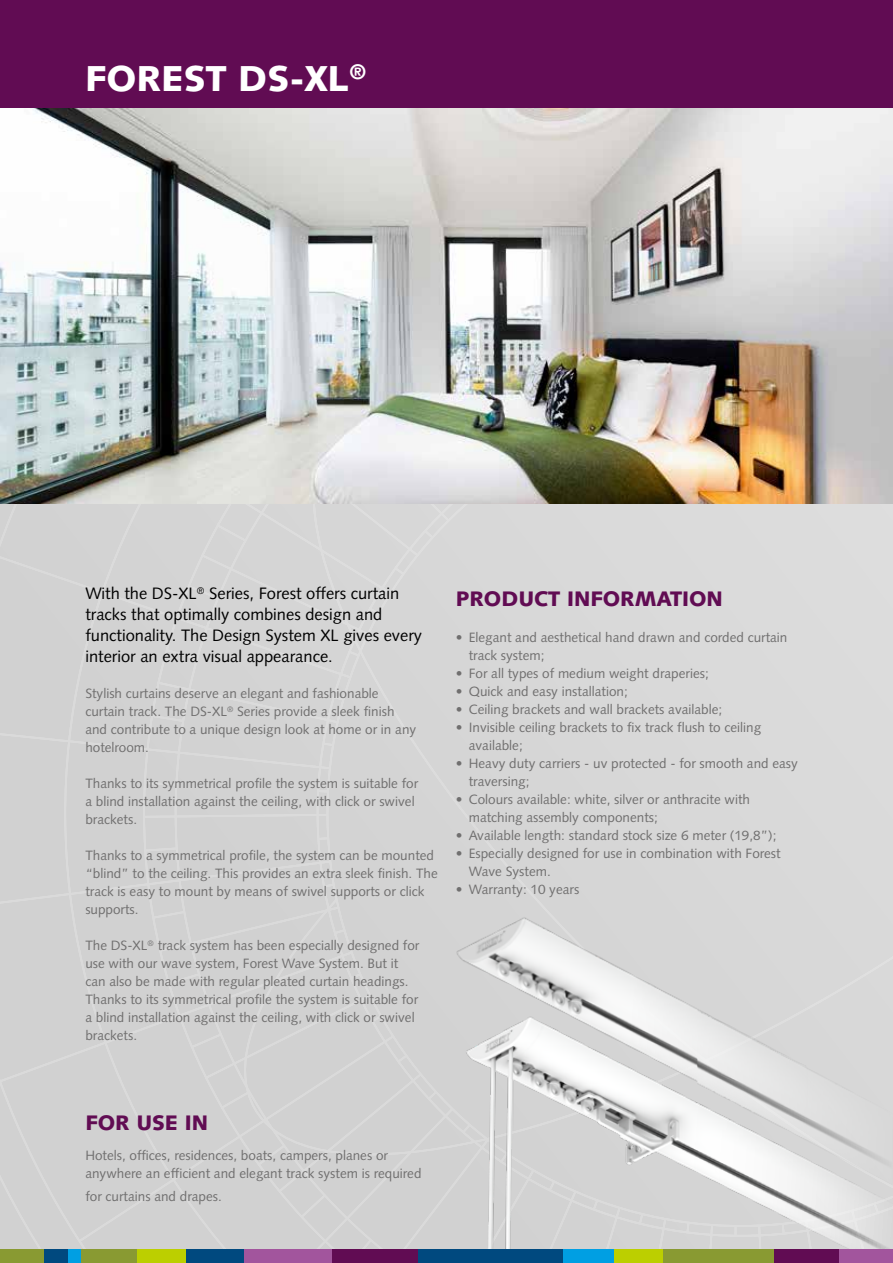
<style>
.page{position:relative;width:893px;height:1263px;background:#fff}
.page>*{position:absolute;margin:0;border:0;box-sizing:border-box;transform-origin:0 0}
.t1{font:900 36px "Syntax";color:#fff}
.t2{font:900 21px "Syntax";color:#610c53}
.t3{font:16.5px/21px "Syntax";color:#000}
.t4{font:13.5px/18px "Syntax";color:#706f6f}
</style>
<div class="page">
<div style="left:0;top:504px;width:893px;height:746px;background:#d5d5d5"></div>
<div style="left:0;top:0;width:893px;height:108px;background:#610c53"></div>
<img style="left:277px;top:929px;width:420px;height:321px">
<div style="left:243px;top:1250px;width:90px;height:13px;background:#a2559d"></div>
<div style="left:836px;top:1250px;width:57px;height:13px;background:#a2559d"></div>
<div style="left:0;top:1250px;width:44px;height:13px;background:#899a32"></div>
<div style="left:68px;top:1250px;width:13px;height:13px;background:#009fe3"></div>
<div style="left:562px;top:1250px;width:52px;height:13px;background:#009fe3"></div>
<div style="left:186px;top:1250px;width:58px;height:13px;background:#00497f"></div>
<div style="left:418px;top:1250px;width:144px;height:13px;background:#00497f"></div>
<div style="left:44px;top:1250px;width:24px;height:13px;background:#00497f"></div>
<div style="left:333px;top:1250px;width:85px;height:13px;background:#610c53"></div>
<div style="left:773px;top:1250px;width:66px;height:13px;background:#610c53"></div>
<div style="left:81px;top:1250px;width:56px;height:13px;background:#899a32"></div>
<div style="left:662px;top:1250px;width:112px;height:13px;background:#899a32"></div>
<div style="left:137px;top:1250px;width:49px;height:13px;background:#bccf00"></div>
<div style="left:614px;top:1250px;width:48px;height:13px;background:#bccf00"></div>
<img style="left:0;top:108px;width:893px;height:396px">
<img style="left:368px;top:888px;width:525px;height:323px">
<img style="left:697px;top:935px;width:196px;height:315px">
<h1 class="t1" style="left:85px;top:57px;width:283px">FOREST DS-XL<sup>®</sup></h1>
<p class="t3" style="left:85px;top:583px;width:338px">With the DS-XL<sup>®</sup> Series, Forest offers curtain tracks that optimally combines design and functionality. The Design System XL gives every interior an extra visual appearance.</p>
<p class="t4" style="left:85px;top:684px;width:332px">Stylish curtains deserve an elegant and fashionable curtain track. The DS-XL<sup>®</sup> Series provide a sleek finish and contribute to a unique design look at home or in any hotelroom.</p>
<p class="t4" style="left:85px;top:774px;width:334px">Thanks to its symmetrical profile the system is suitable for a blind installation against the ceiling, with click or swivel brackets.</p>
<p class="t4" style="left:85px;top:846px;width:354px">Thanks to a symmetrical profile, the system can be mounted “blind” to the ceiling. This provides an extra sleek finish. The track is easy to mount by means of swivel supports or click supports.</p>
<p class="t4" style="left:85px;top:936px;width:336px">The DS-XL<sup>®</sup> track system has been especially designed for use with our wave system, Forest Wave System. But it can also be made with regular pleated curtain headings.<br>Thanks to its symmetrical profile the system is suitable for a blind installation against the ceiling, with click or swivel brackets.</p>
<h2 class="t2" style="left:456px;top:586px;width:268px">PRODUCT INFORMATION</h2>
<p class="t4" style="left:469px;top:628px;width:320px;text-indent:-13px">• Elegant and aesthetical hand drawn and corded curtain track system;</p>
<p class="t4" style="left:456px;top:664px;width:254px">• For all types of medium weight draperies;</p>
<p class="t4" style="left:456px;top:682px;width:173px">• Quick and easy installation;</p>
<p class="t4" style="left:456px;top:700px;width:268px">• Ceiling brackets and wall brackets available;</p>
<p class="t4" style="left:469px;top:718px;width:294px;text-indent:-13px">• Invisible ceiling brackets to fix track flush to ceiling available;</p>
<p class="t4" style="left:469px;top:754px;width:331px;text-indent:-13px">• Heavy duty carriers - uv protected - for smooth and easy traversing;</p>
<p class="t4" style="left:469px;top:790px;width:283px;text-indent:-13px">• Colours available: white, silver or anthracite with matching assembly components;</p>
<p class="t4" style="left:456px;top:826px;width:322px">• Available length: standard stock size 6 meter (19,8”);</p>
<p class="t4" style="left:469px;top:844px;width:313px;text-indent:-13px">• Especially designed for use in combination with Forest<br>Wave System.</p>
<p class="t4" style="left:456px;top:880px;width:125px">• Warranty: 10 years</p>
<h2 class="t2" style="left:85px;top:1110px;width:124px">FOR USE IN</h2>
<p class="t4" style="left:85px;top:1146px;width:338px">Hotels, offices, residences, boats, campers, planes or anywhere an efficient and elegant track system is required</p>
<p class="t4" style="left:85px;top:1187px;width:138px">for curtains and drapes.</p>
</div>
